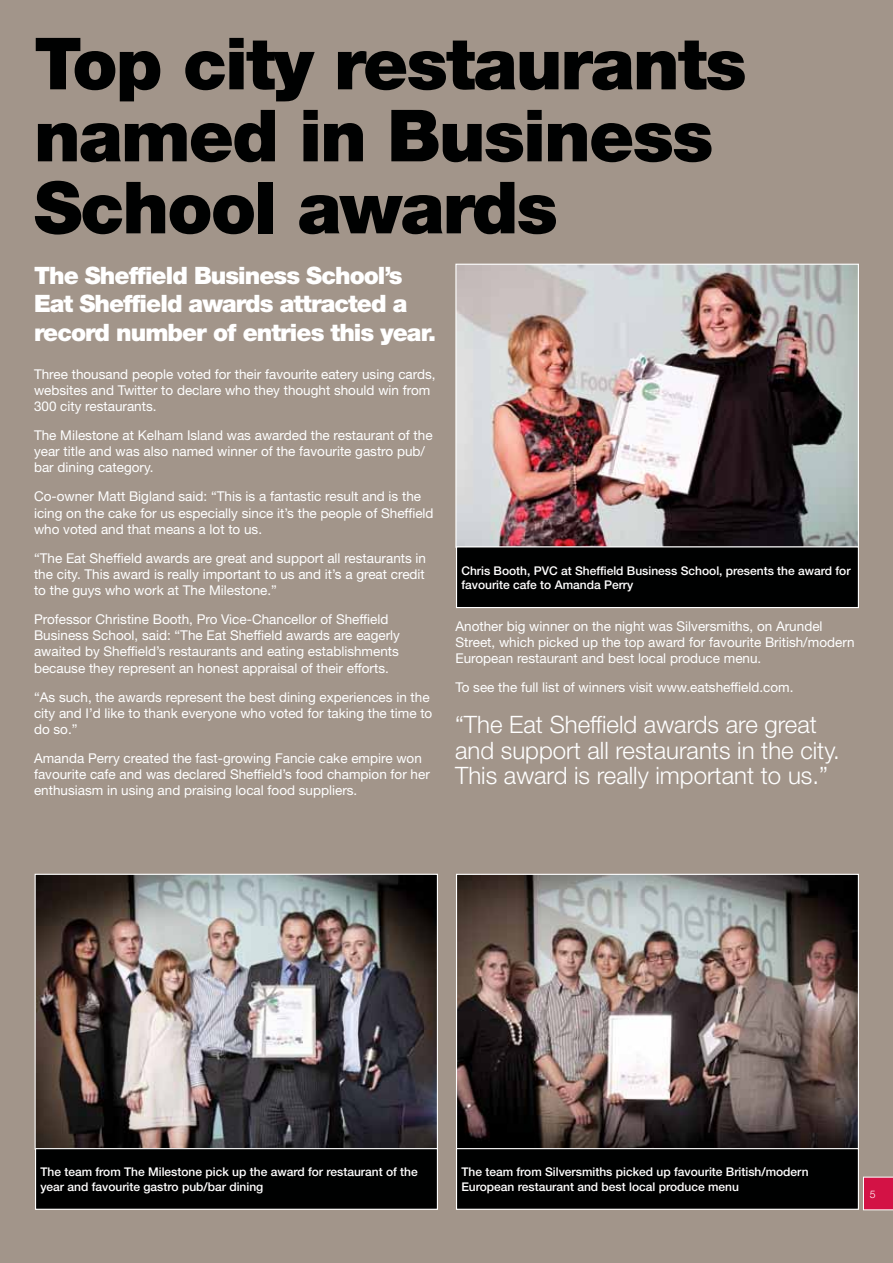
<style>
.page{position:relative;width:893px;height:1263px;background:#a2958a}
.page>*{position:absolute;margin:0;border:0;box-sizing:border-box;transform-origin:0 0}
.t1{font:900 72px/72px "Helvetica Neue";letter-spacing:-.025em;color:#000101}
.t2{font:300 24px/25.5px "Helvetica Neue";color:#fff}
.t3{font:900 24px/28.8px "Helvetica Neue";letter-spacing:-.04em;color:#fff}
.t4{font:13.5px/16.2px "Helvetica Neue";color:#fff}
.t5{font:500 12px/14.4px "Helvetica Neue";color:#fff}
.t6{font:300 10.5px "Helvetica Neue";color:#fff}
</style>
<div class="page">
<svg style="left:863px;top:1177px;width:30px;height:33px"></svg>
<img style="left:37px;top:876px;width:399px;height:271px">
<div style="left:35px;top:874px;width:403px;height:275px;border:1px solid #fff"></div>
<img style="left:458px;top:876px;width:399px;height:271px">
<div style="left:456px;top:874px;width:403px;height:275px;border:1px solid #fff"></div>
<img style="left:457px;top:266px;width:400px;height:280px">
<div style="left:456px;top:547px;width:402px;height:60px;background:#000101"></div>
<div style="left:456px;top:546px;width:403px;height:62px;border:1px solid #fff"></div>
<div style="left:36px;top:1149px;width:401px;height:60px;background:#000101"></div>
<div style="left:35px;top:1148px;width:403px;height:62px;border:1px solid #fff"></div>
<div style="left:456px;top:1149px;width:402px;height:60px;background:#000101"></div>
<div style="left:456px;top:1148px;width:403px;height:62px;border:1px solid #fff"></div>
<h1 class="t1" style="left:34px;top:27px;width:714px">Top city restaurants named in Business<br>School awards</h1>
<h2 class="t3" style="left:34px;top:260px;width:404px">The Sheffield Business School’s<br>Eat Sheffield awards attracted a record number of entries this year.</h2>
<p class="t4" style="left:34px;top:365px;width:403px">Three thousand people voted for their favourite eatery using cards, websites and Twitter to declare who they thought should win from<br>300 city restaurants.</p>
<p class="t4" style="left:34px;top:427px;width:400px">The Milestone at Kelham Island was awarded the restaurant of the year title and was also named winner of the favourite gastro pub/ bar dining category.</p>
<p class="t4" style="left:34px;top:488px;width:401px">Co-owner Matt Bigland said: “This is a fantastic result and is the icing on the cake for us especially since it’s the people of Sheffield who voted and that means a lot to us.</p>
<p class="t4" style="left:34px;top:550px;width:394px;text-align:justify">“The Eat Sheffield awards are great and support all restaurants in the city. This award is really important to us and it’s a great credit to the guys who work at The Milestone.”</p>
<p class="t4" style="left:34px;top:611px;width:368px">Professor Christine Booth, Pro Vice-Chancellor of Sheffield Business School, said: “The Eat Sheffield awards are eagerly awaited by Sheffield’s restaurants and eating establishments because they represent an honest appraisal of their efforts.</p>
<p class="t4" style="left:34px;top:688px;width:400px">“As such, the awards represent the best dining experiences in the city and I’d like to thank everyone who voted for taking the time to do so.”</p>
<p class="t4" style="left:34px;top:750px;width:397px">Amanda Perry created the fast-growing Fancie cake empire won favourite cafe and was declared Sheffield’s food champion for her enthusiasm in using and praising local food suppliers.</p>
<p class="t5" style="left:461px;top:563px;width:391px">Chris Booth, PVC at Sheffield Business School, presents the award for favourite cafe to Amanda Perry</p>
<p class="t4" style="left:455px;top:618px;width:401px">Another big winner on the night was Silversmiths, on Arundel<br>Street, which picked up the top award for favourite British/modern<br>European restaurant and best local produce menu.</p>
<p class="t4" style="left:455px;top:679px;width:339px">To see the full list of winners visit www.eatsheffield.com.</p>
<h2 class="t2" style="left:455px;top:711px;width:386px">“The Eat Sheffield awards are great and support all restaurants in the city.<br>This award is really important to us.”</h2>
<p class="t5" style="left:40px;top:1165px;width:379px">The team from The Milestone pick up the award for restaurant of the year and favourite gastro pub/bar dining</p>
<p class="t5" style="left:461px;top:1165px;width:349px">The team from Silversmiths picked up favourite British/modern<br>European restaurant and best local produce menu</p>
<p class="t6" style="left:870px;top:1187px;width:7px">5</p>
</div>
